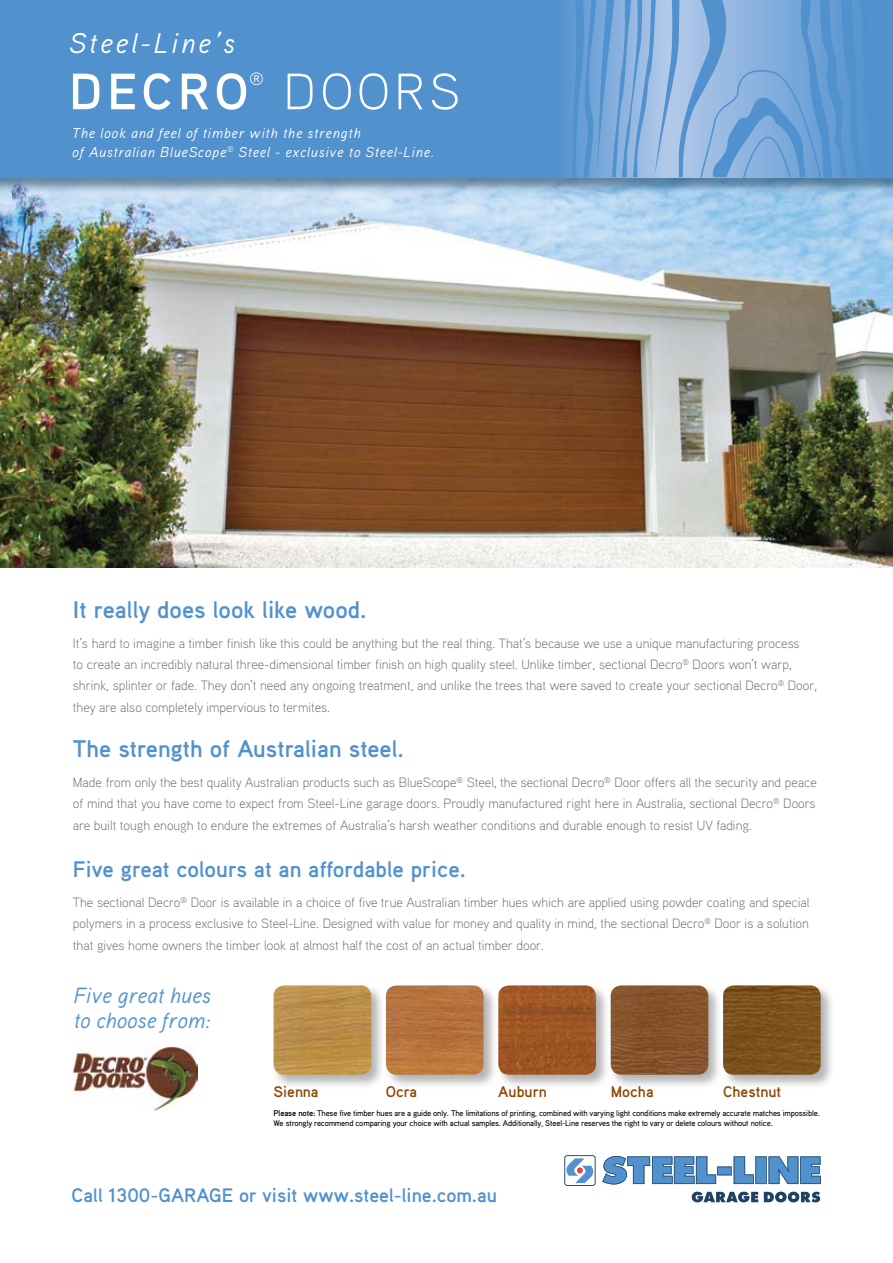
<style>
.page{position:relative;width:893px;height:1263px;background:#fff}
.page>*{position:absolute;margin:0;border:0;box-sizing:border-box;transform-origin:0 0}
.t1{font:700 51px "Aaux Pro";letter-spacing:.095em;color:#fff}
.t2{font:300 51px "Aaux Pro";letter-spacing:.095em;color:#fff}
.t3{font:italic 34.5px "Aaux Pro";letter-spacing:.1em;color:#fff}
.t4{font:italic 28.5px "Aaux Pro";letter-spacing:.1em;color:#fff}
.t5{font:700 24px "Aaux Pro";color:#5191cd}
.t6{font:700 22.5px "Aaux Pro";color:#5191cd}
.t7{font:italic 21.9px/25px "Aaux Pro";color:#5191cd}
.t8{font:700 19.5px "Aaux Pro";color:#5191cd}
.t9{font:300 18px "Aaux Pro";color:#fff}
.t10{font:700 15.45px "Aaux Pro";color:#8e4802}
.t11{font:italic 14.25px/18.8px "Aaux Pro";letter-spacing:.05em;color:#fff}
.t12{font:300 13.5px/21px "Aaux Pro";color:#6d6f71}
.t13{font:500 8.25px/10.5px "Aaux Pro";letter-spacing:-.02em;color:#000}
.s1{font-weight:700}
</style>
<div class="page">
<img style="left:0;top:194px;width:893px;height:374px">
<div style="left:0;top:0;width:893px;height:194px;background:#285071;opacity:.63"></div>
<div style="left:0;top:0;width:893px;height:177px;background:#5191cd"></div>
<div style="left:560px;top:0;width:333px;height:177px;background:linear-gradient(to bottom,#5694cf,#5694cf)"></div>
<svg style="left:578px;top:0;width:256px;height:177px"></svg>
<svg style="left:602px;top:1156px;width:219px;height:28px"></svg>
<svg style="left:692px;top:1191px;width:66px;height:11px"></svg>
<svg style="left:764px;top:1191px;width:56px;height:11px"></svg>
<svg style="left:564px;top:1155px;width:32px;height:31px"></svg>
<img style="left:72px;top:1046px;width:126px;height:65px">
<div style="left:272px;top:983px;width:113px;height:106px;background:#000;opacity:.3"></div>
<img style="left:274px;top:985px;width:97px;height:90px">
<div style="left:384px;top:983px;width:114px;height:106px;background:#000;opacity:.3"></div>
<img style="left:386px;top:985px;width:98px;height:90px">
<div style="left:496px;top:983px;width:114px;height:106px;background:#000;opacity:.3"></div>
<img style="left:498px;top:985px;width:98px;height:90px">
<div style="left:609px;top:983px;width:114px;height:106px;background:#000;opacity:.3"></div>
<img style="left:611px;top:985px;width:97px;height:90px">
<div style="left:721px;top:983px;width:114px;height:106px;background:#000;opacity:.3"></div>
<img style="left:723px;top:985px;width:98px;height:90px">
<h3 class="t4" style="left:69px;top:24px;width:167px">Steel-Line’s</h3>
<h1 class="t1" style="left:69px;top:59px;width:181px">DECRO</h1>
<h3 class="t9" style="left:249px;top:68px;width:16px">®</h3>
<h1 class="t2" style="left:284px;top:59px;width:178px">DOORS</h1>
<h2 class="t3" style="left:200px;top:106px;width:206px">Be inspired.</h2>
<p class="t11" style="left:72px;top:123px;width:363px">The look and feel of timber with the strength<br>of Australian BlueScope<sup>®</sup> Steel - exclusive to Steel-Line.</p>
<h3 class="t5" style="left:73px;top:594px;width:295px">It really does look like wood.</h3>
<p class="t12" style="left:73px;top:632px;width:746px">It’s hard to imagine a timber finish like this could be anything but the real thing. That’s because we use a unique manufacturing process<br>to create an incredibly natural three-dimensional timber finish on high quality steel. Unlike timber, sectional Decro<sup>®</sup> Doors won’t warp, shrink, splinter or fade. They don’t need any ongoing treatment, and unlike the trees that were saved to create your sectional Decro<sup>®</sup> Door,</p>
<p class="t12" style="left:73px;top:697px;width:259px">they are also completely impervious to termites.</p>
<h3 class="t5" style="left:73px;top:734px;width:332px">The strength of Australian steel.</h3>
<p class="t12" style="left:73px;top:771px;width:745px">Made from only the best quality Australian products such as BlueScope<sup>®</sup> Steel, the sectional Decro<sup>®</sup> Door offers all the security and peace of mind that you have come to expect from Steel-Line garage doors. Proudly manufactured right here in Australia, sectional Decro<sup>®</sup> Doors</p>
<p class="t12" style="left:73px;top:815px;width:680px">are built tough enough to endure the extremes of Australia’s harsh weather conditions and durable enough to resist UV fading.</p>
<h3 class="t6" style="left:73px;top:855px;width:394px">Five great colours at an affordable price.</h3>
<p class="t12" style="left:73px;top:891px;width:738px">The sectional Decro<sup>®</sup> Door is available in a choice of five true Australian timber hues which are applied using powder coating and special polymers in a process exclusive to Steel-Line. Designed with value for money and quality in mind, the sectional Decro<sup>®</sup> Door is a solution</p>
<p class="t12" style="left:73px;top:935px;width:472px">that gives home owners the timber look at almost half the cost of an actual timber door.</p>
<h3 class="t7" style="left:74px;top:982px;width:139px">Five great hues to choose from:</h3>
<p class="t10" style="left:274px;top:1081px;width:46px">Sienna</p>
<p class="t10" style="left:386px;top:1081px;width:33px">Ocra</p>
<p class="t10" style="left:498px;top:1081px;width:50px">Auburn</p>
<p class="t10" style="left:611px;top:1081px;width:44px">Mocha</p>
<p class="t10" style="left:723px;top:1081px;width:60px">Chestnut</p>
<p class="t13" style="left:274px;top:1107px;width:548px"><span class="s1">Please note:</span> These five timber hues are a guide only. The limitations of printing, combined with varying light conditions make extremely accurate matches impossible.<br>We strongly recommend comparing your choice with actual samples. Additionally, Steel-Line reserves the right to vary or delete colours without notice.</p>
<h3 class="t8" style="left:71px;top:1183px;width:427px">Call 1300-GARAGE or visit www.steel-line.com.au</h3>
</div>
